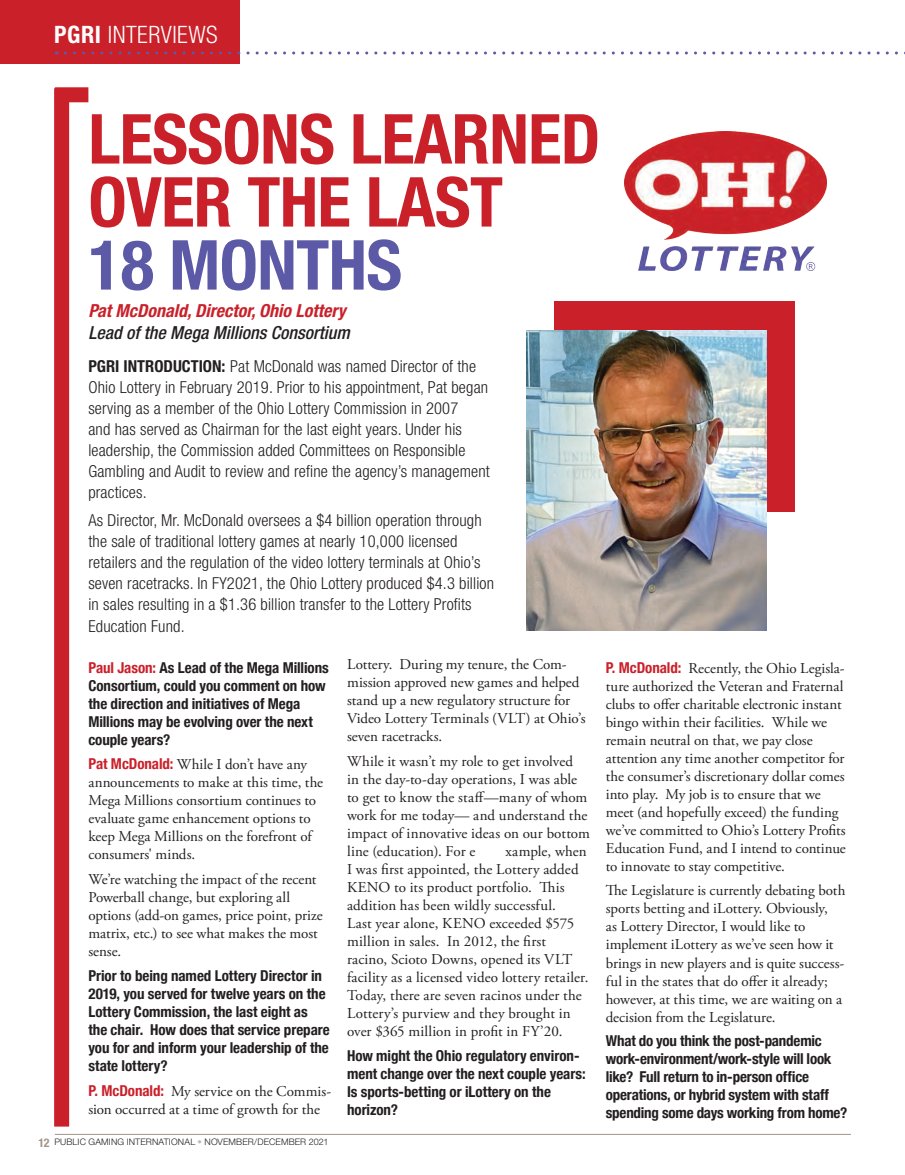
<style>
.page{position:relative;width:905px;height:1175px;background:#fff}
.page>*{position:absolute;margin:0;border:0;box-sizing:border-box;transform-origin:0 0}
.t1{font:700 condensed 69px/63px "Helvetica Neue LT Std";letter-spacing:-.01em;color:#ca202a}
.t2{font:300 condensed 24px "Helvetica Neue LT Std";letter-spacing:.02em;color:#fff}
.t3{font:italic 700 condensed 18px/21.6px "Helvetica Neue LT Std";color:#ca202a}
.t4{font:300 condensed 16.5px/21px "Helvetica Neue LT Std";letter-spacing:.01em;color:#231f20}
.t5{font:15px/18px "Adobe Garamond Pro";color:#231f20}
.t6{font:700 condensed 15px/18px "Helvetica Neue";letter-spacing:-.005em;color:#231f20}
.t7{font:300 9px "Helvetica Neue LT Std";letter-spacing:.015em;color:#231f20}
.s1{font-weight:700}
.s2{color:#5c59a7}
.s3{font-weight:500;color:#231f20}
.s4{color:#ca202a}
.s5{font-family:"Helvetica Neue";font-weight:700;font-stretch:condensed;color:#ca202a}
.s6{font-weight:700;font-stretch:condensed;font-size:12px;color:#a2968b}
.s7{color:#c0b7ae}
</style>
<div class="page">
<hr style="left:55px;top:1134px;width:795px;height:1px;background:#a2968b">
<div style="left:0;top:0;width:239px;height:63px;background:#ca202a"></div>
<svg style="left:65px;top:51px;width:840px;height:3px"></svg>
<img style="left:624px;top:132px;width:202px;height:139px">
<div style="left:54px;top:88px;width:15px;height:1038px;background:#ca202a"></div>
<div style="left:55px;top:87px;width:33px;height:15px;background:#ca202a"></div>
<div style="left:554px;top:301px;width:240px;height:211px;background:#ca202a"></div>
<img style="left:526px;top:330px;width:240px;height:301px">
<p class="t2" style="left:54px;top:20px;width:165px"><span class="s1">PGRI</span> INTERVIEWS</p>
<p class="t1" style="left:88px;top:107px;width:513px">LESSONS LEARNED<br>OVER THE LAST<br><span class="s2">18 MONTHS</span></p>
<p class="t3" style="left:88px;top:300px;width:263px">Pat McDonald, Director, Ohio Lottery<br><span class="s3">Lead of the Mega Millions Consortium</span></p>
<p class="t4" style="left:88px;top:355px;width:403px"><span class="s1">PGRI INTRODUCTION:</span> Pat McDonald was named Director of the Ohio Lottery in February 2019. Prior to his appointment, Pat began serving as a member of the Ohio Lottery Commission in 2007<br>and has served as Chairman for the last eight years. Under his leadership, the Commission added Committees on Responsible Gambling and Audit to review and refine the agency’s management practices.</p>
<p class="t4" style="left:88px;top:509px;width:407px">As Director, Mr. McDonald oversees a $4 billion operation through the sale of traditional lottery games at nearly 10,000 licensed retailers and the regulation of the video lottery terminals at Ohio’s seven racetracks. In FY2021, the Ohio Lottery produced $4.3 billion in sales resulting in a $1.36 billion transfer to the Lottery Profits</p>
<p class="t4" style="left:88px;top:615px;width:98px">Education Fund.</p>
<p class="t6" style="left:88px;top:657px;width:242px"><span class="s4">Paul Jason:</span> As Lead of the Mega Millions Consortium, could you comment on how the direction and initiatives of Mega Millions may be evolving over the next couple years?</p>
<p class="t5" style="left:88px;top:756px;width:236px"><span class="s5">Pat McDonald:</span> While I don’t have any announcements to make at this time, the Mega Millions consortium continues to evaluate game enhancement options to keep Mega Millions on the forefront of consumers' minds.</p>
<p class="t5" style="left:88px;top:871px;width:236px">We’re watching the impact of the recent<br>Powerball change, but exploring all options (add-on games, price point, prize matrix, etc.) to see what makes the most sense.</p>
<p class="t6" style="left:88px;top:965px;width:243px">Prior to being named Lottery Director in 2019, you served for twelve years on the Lottery Commission, the last eight as the chair. How does that service prepare you for and inform your leadership of the state lottery?</p>
<p class="t5" style="left:88px;top:1082px;width:244px"><span class="s5">P. McDonald:</span> My service on the Commis&shy;sion occurred at a time of growth for the</p>
<p class="t7" style="left:39px;top:1135px;width:291px"><span class="s6">12</span> PUBLIC GAMING INTERNATIONAL <span class="s7">•</span> NOVEMBER/DECEMBER 2021</p>
<p class="t5" style="left:347px;top:656px;width:240px">Lottery. During my tenure, the Com&shy;mission approved new games and helped stand up a new regulatory structure for Video Lottery Terminals (VLT) at Ohio’s seven racetracks.</p>
<p class="t5" style="left:347px;top:752px;width:244px">While it wasn’t my role to get involved<br>in the day-to-day operations, I was able to get to know the staff—many of whom work for me today— and understand the impact of innovative ideas on our bottom line (education). For e</p>
<p class="t5" style="left:347px;top:842px;width:243px;text-indent:158px">xample, when I was first appointed, the Lottery added KENO to its product portfolio. This addition has been wildly successful.<br>Last year alone, KENO exceeded $575 million in sales. In 2012, the first racino, Scioto Downs, opened its VLT facility as a licensed video lottery retailer.<br>Today, there are seven racinos under the Lottery’s purview and they brought in over $365 million in profit in FY’20.</p>
<p class="t6" style="left:347px;top:1045px;width:240px">How might the Ohio regulatory environ&shy;ment change over the next couple years:<br>Is sports-betting or iLottery on the horizon?</p>
<p class="t5" style="left:605px;top:659px;width:241px"><span class="s5">P. McDonald:</span> Recently, the Ohio Legisla&shy;ture authorized the Veteran and Fraternal clubs to offer charitable electronic instant bingo within their facilities. While we remain neutral on that, we pay close attention any time another competitor for the consumer’s discretionary dollar comes into play. My job is to ensure that we meet (and hopefully exceed) the funding we’ve committed to Ohio’s Lottery Profits Education Fund, and I intend to continue to innovate to stay competitive.</p>
<p class="t5" style="left:605px;top:882px;width:241px">The Legislature is currently debating both sports betting and iLottery. Obviously,<br>as Lottery Director, I would like to implement iLottery as we’ve seen how it brings in new players and is quite success&shy;ful in the states that do offer it already; however, at this time, we are waiting on a decision from the Legislature.</p>
<p class="t6" style="left:605px;top:1030px;width:243px">What do you think the post-pandemic work-environment/work-style will look like? Full return to in-person office operations, or hybrid system with staff spending some days working from home?</p>
</div>
